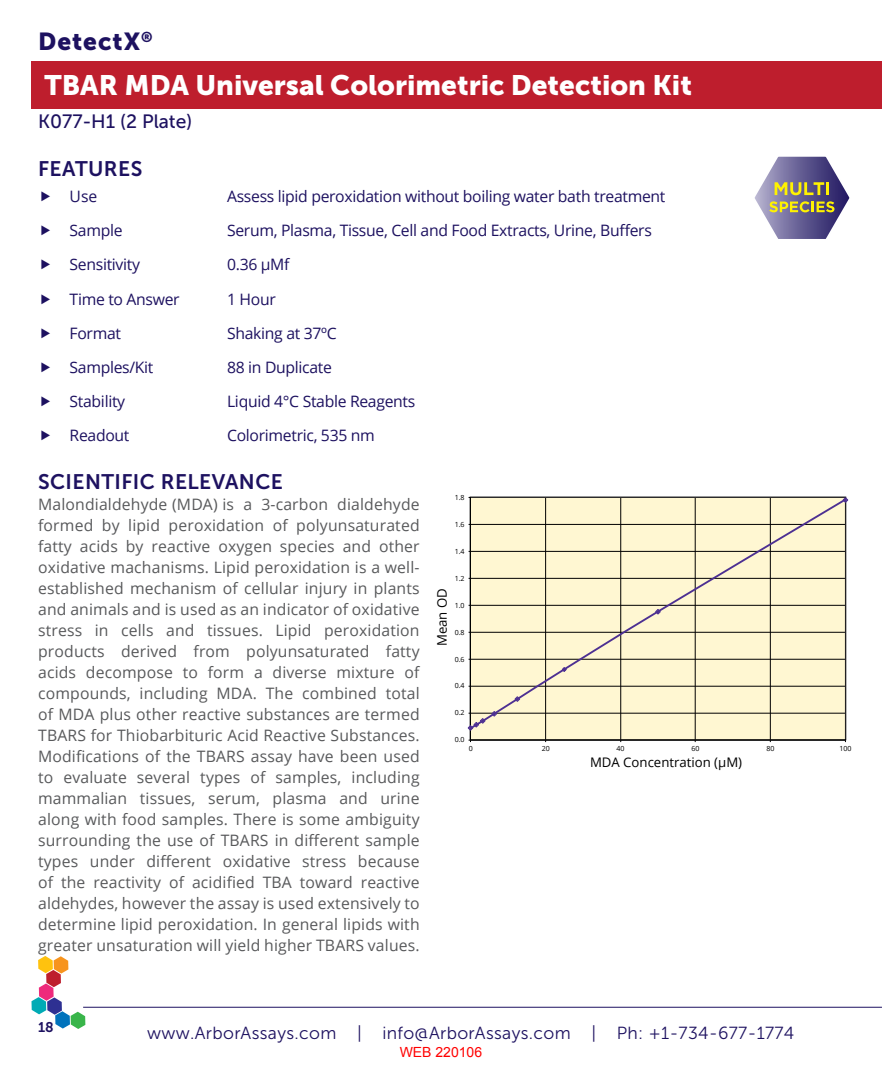
<style>
.page{position:relative;width:882px;height:1071px;background:#fff}
.page>*{position:absolute;margin:0;border:0;box-sizing:border-box;transform-origin:0 0}
.t1{font:28px "Museo Sans 900";color:#fff}
.t2{font:24.5px "Museo Sans 900";letter-spacing:.04em;color:#1d1160}
.t3{font:21px "Museo Sans 700";letter-spacing:.02em;color:#1d1160}
.t4{font:19.25px "Museo Sans 500";color:#1d1160}
.t5{font:17.5px "Museo Sans 300";letter-spacing:.02em;color:#1d1160}
.t6{font:15.75px/21px "Open Sans";letter-spacing:.01em;color:#58595b;text-align:justify}
.t7{font:15.75px "Open Sans";letter-spacing:-.02em;color:#1d1160}
.t8{font:14px "Arial";color:#f00}
.t9{font:14px "Museo Sans 700";color:#1d1160}
.t10{font:13.12px "Open Sans";color:#000}
.t11{font:7px "Open Sans";letter-spacing:-.01em;color:#000}
</style>
<div class="page">
<div style="left:32px;top:62px;width:850px;height:47px;background:#be1e2d"></div>
<svg style="left:31px;top:956px;width:54px;height:73px"></svg>
<hr style="left:83px;top:1007px;width:799px;height:1px;background:#1d1160">
<svg style="left:754px;top:156px;width:96px;height:83px"></svg>
<div style="left:471px;top:498px;width:374px;height:242px;background:#fff7d2"></div>
<hr style="left:545px;top:497px;width:1px;height:243px;background:#000">
<hr style="left:620px;top:497px;width:1px;height:243px;background:#000">
<hr style="left:695px;top:497px;width:1px;height:243px;background:#000">
<hr style="left:770px;top:497px;width:1px;height:243px;background:#000">
<hr style="left:470px;top:740px;width:375px;height:1px;background:#000">
<svg style="left:472px;top:499px;width:372px;height:232px"></svg>
<div style="left:470px;top:497px;width:376px;height:243px;border:1px solid #000"></div>
<svg style="left:842px;top:497px;width:7px;height:6px"></svg>
<svg style="left:655px;top:608px;width:6px;height:7px"></svg>
<svg style="left:561px;top:667px;width:6px;height:5px"></svg>
<svg style="left:514px;top:696px;width:7px;height:6px"></svg>
<svg style="left:467px;top:710px;width:31px;height:21px"></svg>
<h2 class="t2" style="left:38px;top:27px;width:116px">DetectX<sup>®</sup></h2>
<h1 class="t1" style="left:45px;top:70px;width:649px">TBAR MDA Universal Colorimetric Detection Kit</h1>
<p class="t4" style="left:38px;top:111px;width:156px">K077-H1 (2 Plate)</p>
<h3 class="t3" style="left:38px;top:157px;width:106px">FEATURES</h3>
<p class="t7" style="left:70px;top:186px;width:29px">Use</p>
<p class="t7" style="left:227px;top:186px;width:440px">Assess lipid peroxidation without boiling water bath treatment</p>
<p class="t7" style="left:70px;top:220px;width:54px">Sample</p>
<p class="t7" style="left:227px;top:220px;width:426px">Serum, Plasma, Tissue, Cell and Food Extracts, Urine, Buffers</p>
<p class="t7" style="left:70px;top:254px;width:72px">Sensitivity</p>
<p class="t7" style="left:227px;top:254px;width:64px">0.36 μMf</p>
<p class="t7" style="left:70px;top:288px;width:112px">Time to Answer</p>
<p class="t7" style="left:227px;top:288px;width:50px">1 Hour</p>
<p class="t7" style="left:70px;top:322px;width:53px">Format</p>
<p class="t7" style="left:227px;top:322px;width:111px">Shaking at 37ºC</p>
<p class="t7" style="left:70px;top:356px;width:85px">Samples/Kit</p>
<p class="t7" style="left:227px;top:356px;width:106px">88 in Duplicate</p>
<p class="t7" style="left:70px;top:390px;width:57px">Stability</p>
<p class="t7" style="left:227px;top:390px;width:190px">Liquid 4°C Stable Reagents</p>
<p class="t7" style="left:70px;top:425px;width:61px">Readout</p>
<p class="t7" style="left:227px;top:425px;width:149px">Colorimetric, 535 nm</p>
<h3 class="t3" style="left:38px;top:470px;width:246px">SCIENTIFIC RELEVANCE</h3>
<p class="t6" style="left:38px;top:494px;width:383px">Malondialdehyde (MDA) is a 3-carbon dialdehyde formed by lipid peroxidation of polyunsaturated fatty acids by reactive oxygen species and other oxidative machanisms. Lipid peroxidation is a well&shy;established mechanism of cellular injury in plants and animals and is used as an indicator of oxidative stress in cells and tissues. Lipid peroxidation products derived from polyunsaturated fatty acids decompose to form a diverse mixture of compounds, including MDA. The combined total of MDA plus other reactive substances are termed TBARS for Thiobarbituric Acid Reactive Substances.<br>Modifications of the TBARS assay have been used to evaluate several types of samples, including mammalian tissues, serum, plasma and urine along with food samples. There is some ambiguity surrounding the use of TBARS in different sample types under different oxidative stress because of the reactivity of acidified TBA toward reactive aldehydes, however the assay is used extensively to determine lipid peroxidation. In general lipids with greater unsaturation will yield higher TBARS values.</p>
<p class="t11" style="left:455px;top:492px;width:11px">1.8</p>
<p class="t11" style="left:455px;top:519px;width:11px">1.6</p>
<p class="t11" style="left:455px;top:546px;width:11px">1.4</p>
<p class="t11" style="left:455px;top:573px;width:11px">1.2</p>
<p class="t10" style="left:433px;top:646px;width:60px;rotate:-90deg">Mean OD</p>
<p class="t11" style="left:455px;top:600px;width:11px">1.0</p>
<p class="t11" style="left:455px;top:627px;width:11px">0.8</p>
<p class="t11" style="left:455px;top:654px;width:11px">0.6</p>
<p class="t11" style="left:455px;top:681px;width:11px">0.4</p>
<p class="t11" style="left:455px;top:708px;width:11px">0.2</p>
<p class="t11" style="left:455px;top:734px;width:11px">0.0</p>
<p class="t11" style="left:469px;top:743px;width:6px">0</p>
<p class="t11" style="left:542px;top:743px;width:10px">20</p>
<p class="t11" style="left:617px;top:743px;width:10px">40</p>
<p class="t11" style="left:692px;top:743px;width:10px">60</p>
<p class="t11" style="left:767px;top:743px;width:10px">80</p>
<p class="t11" style="left:840px;top:743px;width:13px">100</p>
<p class="t10" style="left:590px;top:754px;width:154px">MDA Concentration (µM)</p>
<p class="t9" style="left:38px;top:1019px;width:17px">18</p>
<p class="t5" style="left:147px;top:1023px;width:648px">www.ArborAssays.com | info@ArborAssays.com | Ph: +1-734-677-1774</p>
<p class="t8" style="left:400px;top:1043px;width:84px">WEB 220106</p>
</div>
